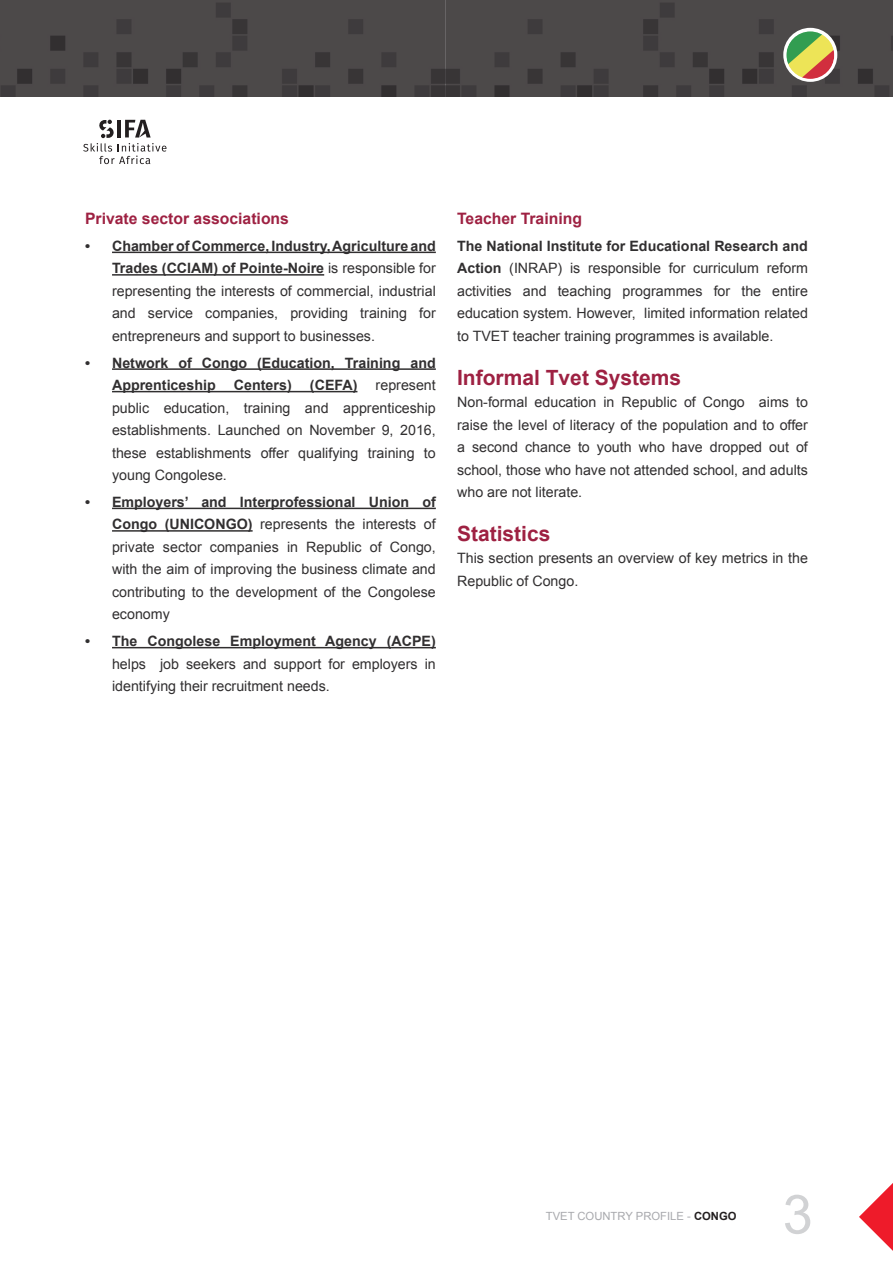
<style>
.page{position:relative;width:893px;height:1263px;background:#fff}
.page>*{position:absolute;margin:0;border:0;box-sizing:border-box;transform-origin:0 0}
.t1{font:54px "Arial";color:#d1d2d4}
.t2{font:700 21px "Arial";color:#9e2142}
.t3{font:700 15.75px "Arial";color:#9e2142}
.t4{font:14.25px/22.5px "Arial";color:#312f30;text-align:justify}
.t5{font:700 14.25px/22.5px "Arial";color:#312f30}
.t6{font:11.25px "Arial";color:#a8a9ad}
.s1{font-weight:700}
.s2{font-weight:700;color:#231f20}
</style>
<div class="page">
<img style="left:1px;top:0;width:892px;height:97px">
<hr style="left:0;top:0;width:1px;height:151px;background:#231f20">
<svg style="left:785px;top:29px;width:51px;height:51px;background:#a7a360"></svg>
<div style="left:783px;top:28px;width:54px;height:54px;border:3px solid #fff;border-radius:50%"></div>
<svg style="left:859px;top:1183px;width:34px;height:68px"></svg>
<div style="left:0;top:97px;width:893px;height:66px;background:#fff"></div>
<svg style="left:83px;top:120px;width:83px;height:44px"></svg>
<hr style="left:112px;top:252px;width:324px;height:1px;background:#312f30">
<hr style="left:112px;top:274px;width:212px;height:2px;background:#312f30">
<hr style="left:112px;top:368px;width:324px;height:2px;background:#312f30">
<hr style="left:112px;top:391px;width:245px;height:1px;background:#312f30">
<hr style="left:112px;top:508px;width:324px;height:1px;background:#312f30">
<hr style="left:112px;top:530px;width:141px;height:2px;background:#312f30">
<hr style="left:112px;top:647px;width:324px;height:1px;background:#312f30">
<p class="t3" style="left:85px;top:208px;width:205px">Private sector associations</p>
<p class="t4" style="left:112px;top:235px;width:325px;text-indent:-27px"><span class="s1">• Chamber of Commerce, Industry, Agriculture and Trades (CCIAM) of Pointe-Noire</span> is responsible for representing the interests of commercial, industrial and service companies, providing training for entrepreneurs and support to businesses.</p>
<p class="t5" style="left:112px;top:352px;width:325px;text-indent:-27px">• Network of Congo (Education, Training and<br>Apprenticeship</p>
<p class="t5" style="left:234px;top:374px;width:59px">Centers)</p>
<p class="t5" style="left:310px;top:374px;width:49px">(CEFA)</p>
<p class="t4" style="left:112px;top:374px;width:325px;text-indent:264px">represent public education, training and apprenticeship establishments. Launched on November 9, 2016, these establishments offer qualifying training to young Congolese.</p>
<p class="t4" style="left:112px;top:491px;width:325px;text-indent:-27px"><span class="s1">• Employers’ and Interprofessional Union of Congo (UNICONGO)</span> represents the interests of private sector companies in Republic of Congo, with the aim of improving the business climate and contributing to the development of the Congolese economy</p>
<p class="t5" style="left:85px;top:630px;width:352px">• The Congolese Employment Agency (ACPE)</p>
<p class="t4" style="left:112px;top:652px;width:325px">helps job seekers and support for employers in identifying their recruitment needs.</p>
<p class="t3" style="left:457px;top:208px;width:126px">Teacher Training</p>
<p class="t4" style="left:457px;top:235px;width:352px"><span class="s1">The National Institute for Educational Research and Action</span> (INRAP) is responsible for curriculum reform activities and teaching programmes for the entire education system. However, limited information related to TVET teacher training programmes is available.</p>
<h2 class="t2" style="left:457px;top:363px;width:226px">Informal Tvet Systems</h2>
<p class="t4" style="left:457px;top:391px;width:352px">Non-formal education in Republic of Congo aims to raise the level of literacy of the population and to offer a second chance to youth who have dropped out of school, those who have not attended school, and adults who are not literate.</p>
<h2 class="t2" style="left:457px;top:520px;width:95px">Statistics</h2>
<p class="t4" style="left:457px;top:547px;width:352px">This section presents an overview of key metrics in the<br>Republic of Congo.</p>
<p class="t6" style="left:546px;top:1209px;width:192px">TVET COUNTRY PROFILE - <span class="s2">CONGO</span></p>
<h1 class="t1" style="left:783px;top:1179px;width:32px">3</h1>
</div>
